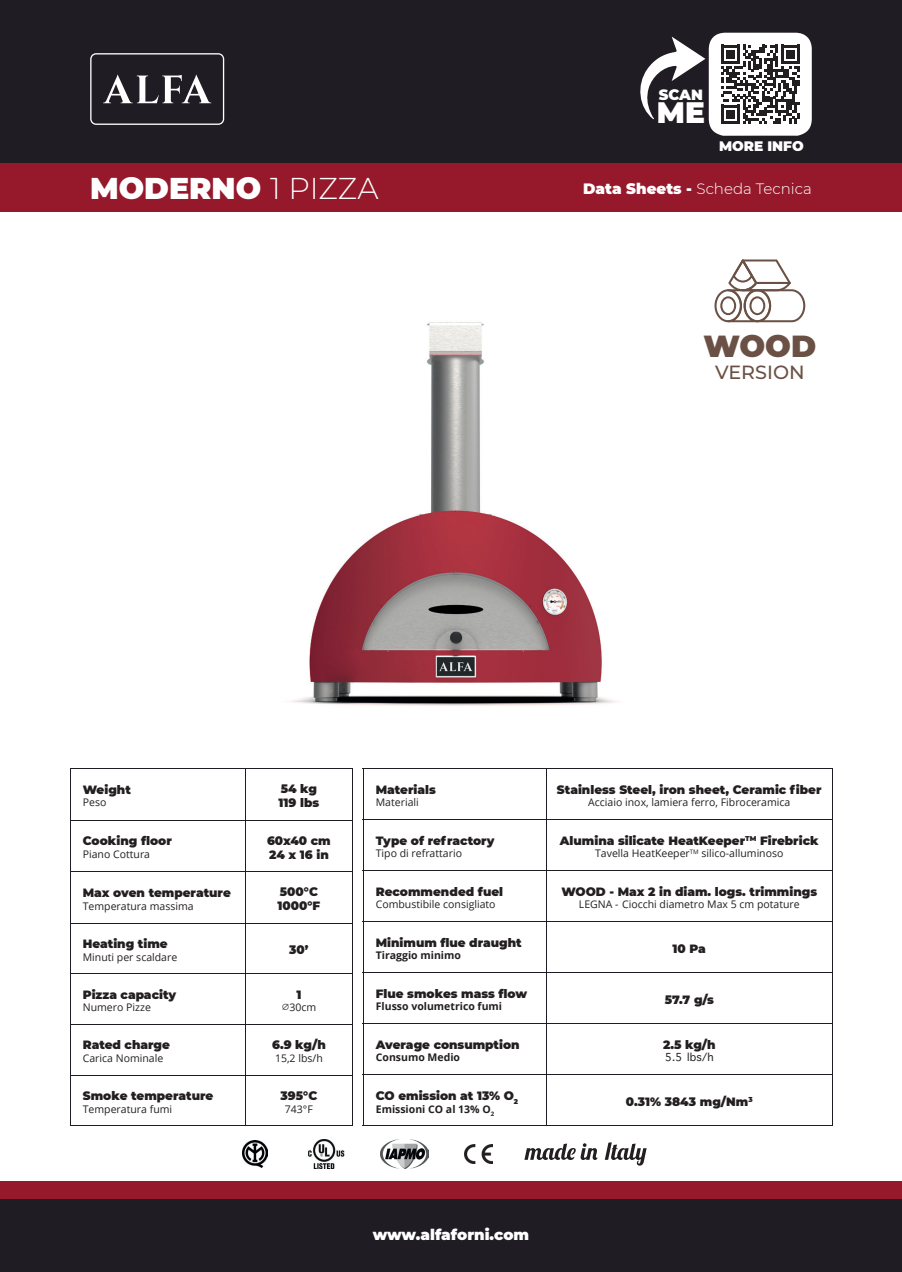
<style>
.page{position:relative;width:902px;height:1272px;background:#fff}
.page>*{position:absolute;margin:0;border:0;box-sizing:border-box;transform-origin:0 0}
.t1{font:900 30.3px "Montserrat";color:#6b5145}
.t2{font:900 30px "Montserrat";color:#fff}
.t3{font:900 29.55px "Montserrat";color:#fff}
.t4{font:500 19.2px "Montserrat";color:#6b5145}
.t5{font:300 15px "Montserrat";color:#fff}
.t6{font:900 15px "Montserrat";color:#fff}
.t7{font:900 14.7px "Montserrat";color:#fff}
.t8{font:900 13.65px "Montserrat";color:#fff}
.t9{font:900 12px/14.4px "Montserrat";color:#231f20}
.t10{font:10.5px "Open Sans";color:#231f20}
.t11{font:700 10.5px "Open Sans";color:#231f20}
.s1{font-weight:300}
.s2{font-weight:900}
</style>
<div class="page">
<img style="left:290px;top:303px;width:516px;height:403px">
<div style="left:0;top:0;width:901px;height:164px;background:#1f1c23"></div>
<div style="left:0;top:1198px;width:901px;height:73px;background:#1f1c23"></div>
<div style="left:0;top:1181px;width:901px;height:17px;background:#95192b"></div>
<svg style="left:90px;top:53px;width:134px;height:72px"></svg>
<svg style="left:640px;top:33px;width:171px;height:103px"></svg>
<img style="left:464px;top:1144px;width:28px;height:19px">
<img style="left:308px;top:1139px;width:36px;height:29px">
<img style="left:380px;top:1139px;width:49px;height:29px">
<svg style="left:71px;top:820px;width:174px;height:256px"></svg>
<svg style="left:246px;top:820px;width:106px;height:256px"></svg>
<hr style="left:70px;top:769px;width:1px;height:50px;background:#1f1c23">
<hr style="left:70px;top:820px;width:1px;height:51px;background:#1f1c23">
<hr style="left:70px;top:872px;width:1px;height:50px;background:#1f1c23">
<hr style="left:70px;top:923px;width:1px;height:50px;background:#1f1c23">
<hr style="left:70px;top:974px;width:1px;height:50px;background:#1f1c23">
<hr style="left:70px;top:1024px;width:1px;height:50px;background:#1f1c23">
<hr style="left:70px;top:768px;width:175px;height:1px;background:#1f1c23">
<hr style="left:70px;top:819px;width:175px;height:1px;background:#1f1c23">
<hr style="left:70px;top:871px;width:175px;height:1px;background:#1f1c23">
<hr style="left:70px;top:922px;width:175px;height:1px;background:#1f1c23">
<hr style="left:70px;top:973px;width:175px;height:1px;background:#1f1c23">
<hr style="left:70px;top:1024px;width:175px;height:1px;background:#1f1c23">
<hr style="left:245px;top:769px;width:1px;height:50px;background:#1f1c23">
<hr style="left:245px;top:820px;width:1px;height:51px;background:#1f1c23">
<hr style="left:245px;top:872px;width:1px;height:50px;background:#1f1c23">
<hr style="left:245px;top:923px;width:1px;height:50px;background:#1f1c23">
<hr style="left:245px;top:974px;width:1px;height:50px;background:#1f1c23">
<hr style="left:245px;top:1024px;width:1px;height:50px;background:#1f1c23">
<hr style="left:245px;top:768px;width:107px;height:1px;background:#1f1c23">
<hr style="left:352px;top:769px;width:1px;height:50px;background:#1f1c23">
<hr style="left:352px;top:820px;width:1px;height:51px;background:#1f1c23">
<hr style="left:352px;top:872px;width:1px;height:50px;background:#1f1c23">
<hr style="left:352px;top:923px;width:1px;height:50px;background:#1f1c23">
<hr style="left:352px;top:974px;width:1px;height:50px;background:#1f1c23">
<hr style="left:352px;top:1024px;width:1px;height:50px;background:#1f1c23">
<hr style="left:245px;top:819px;width:107px;height:1px;background:#1f1c23">
<hr style="left:245px;top:871px;width:107px;height:1px;background:#1f1c23">
<hr style="left:245px;top:922px;width:107px;height:1px;background:#1f1c23">
<hr style="left:245px;top:973px;width:107px;height:1px;background:#1f1c23">
<hr style="left:245px;top:1024px;width:107px;height:1px;background:#1f1c23">
<hr style="left:70px;top:1075px;width:1px;height:50px;background:#1f1c23">
<hr style="left:70px;top:1074px;width:175px;height:1px;background:#1f1c23">
<hr style="left:70px;top:1125px;width:175px;height:1px;background:#1f1c23">
<hr style="left:245px;top:1075px;width:1px;height:50px;background:#1f1c23">
<hr style="left:245px;top:1074px;width:107px;height:1px;background:#1f1c23">
<hr style="left:352px;top:1075px;width:1px;height:50px;background:#1f1c23">
<hr style="left:245px;top:1125px;width:107px;height:1px;background:#1f1c23">
<svg style="left:363px;top:769px;width:1px;height:356px"></svg>
<hr style="left:362px;top:769px;width:1px;height:50px;background:#1f1c23">
<hr style="left:362px;top:820px;width:1px;height:50px;background:#1f1c23">
<hr style="left:362px;top:768px;width:184px;height:1px;background:#1f1c23">
<hr style="left:362px;top:819px;width:184px;height:1px;background:#1f1c23">
<hr style="left:545px;top:769px;width:1px;height:50px;background:#1f1c23">
<hr style="left:545px;top:820px;width:1px;height:50px;background:#1f1c23">
<hr style="left:546px;top:768px;width:286px;height:1px;background:#1f1c23">
<hr style="left:832px;top:769px;width:1px;height:50px;background:#1f1c23">
<hr style="left:832px;top:820px;width:1px;height:50px;background:#1f1c23">
<hr style="left:546px;top:819px;width:286px;height:1px;background:#1f1c23">
<hr style="left:362px;top:871px;width:1px;height:50px;background:#1f1c23">
<hr style="left:362px;top:922px;width:1px;height:50px;background:#1f1c23">
<hr style="left:362px;top:973px;width:1px;height:50px;background:#1f1c23">
<hr style="left:362px;top:1024px;width:1px;height:50px;background:#1f1c23">
<hr style="left:362px;top:870px;width:184px;height:1px;background:#1f1c23">
<hr style="left:362px;top:921px;width:184px;height:1px;background:#1f1c23">
<hr style="left:362px;top:972px;width:184px;height:1px;background:#1f1c23">
<hr style="left:362px;top:1023px;width:184px;height:1px;background:#1f1c23">
<hr style="left:545px;top:871px;width:1px;height:50px;background:#1f1c23">
<hr style="left:545px;top:922px;width:1px;height:50px;background:#1f1c23">
<hr style="left:545px;top:973px;width:1px;height:50px;background:#1f1c23">
<hr style="left:545px;top:1024px;width:1px;height:50px;background:#1f1c23">
<hr style="left:546px;top:870px;width:286px;height:1px;background:#1f1c23">
<hr style="left:832px;top:871px;width:1px;height:50px;background:#1f1c23">
<hr style="left:832px;top:922px;width:1px;height:50px;background:#1f1c23">
<hr style="left:832px;top:973px;width:1px;height:50px;background:#1f1c23">
<hr style="left:832px;top:1024px;width:1px;height:50px;background:#1f1c23">
<hr style="left:546px;top:921px;width:286px;height:1px;background:#1f1c23">
<hr style="left:546px;top:972px;width:286px;height:1px;background:#1f1c23">
<hr style="left:546px;top:1023px;width:286px;height:1px;background:#1f1c23">
<hr style="left:362px;top:1075px;width:1px;height:50px;background:#1f1c23">
<hr style="left:362px;top:1074px;width:184px;height:1px;background:#1f1c23">
<hr style="left:362px;top:1125px;width:184px;height:1px;background:#1f1c23">
<hr style="left:545px;top:1075px;width:1px;height:50px;background:#1f1c23">
<hr style="left:546px;top:1074px;width:286px;height:1px;background:#1f1c23">
<hr style="left:832px;top:1075px;width:1px;height:50px;background:#1f1c23">
<hr style="left:546px;top:1125px;width:286px;height:1px;background:#1f1c23">
<div style="left:0;top:164px;width:901px;height:48px;background:#95192b"></div>
<svg style="left:524px;top:1143px;width:73px;height:16px"></svg>
<svg style="left:604px;top:1142px;width:42px;height:23px"></svg>
<img style="left:242px;top:1140px;width:25px;height:27px">
<svg style="left:714px;top:259px;width:91px;height:63px"></svg>
<p class="t7" style="left:658px;top:84px;width:46px">SCAN</p>
<h3 class="t3" style="left:656px;top:90px;width:49px">ME</h3>
<p class="t8" style="left:719px;top:135px;width:86px">MORE INFO</p>
<h2 class="t2" style="left:90px;top:166px;width:290px">MODERNO <span class="s1">1 PIZZA</span></h2>
<p class="t5" style="left:583px;top:178px;width:230px"><span class="s2">Data Sheets -</span> Scheda Tecnica</p>
<h1 class="t1" style="left:703px;top:323px;width:114px">WOOD</h1>
<h3 class="t4" style="left:715px;top:359px;width:91px">VERSION</h3>
<p class="t9" style="left:83px;top:781px;width:50px">Weight</p>
<p class="t10" style="left:83px;top:795px;width:25px">Peso</p>
<p class="t9" style="left:278px;top:780px;width:42px">54 kg<br>119 lbs</p>
<p class="t9" style="left:376px;top:781px;width:62px">Materials</p>
<p class="t10" style="left:376px;top:795px;width:45px">Materiali</p>
<p class="t9" style="left:557px;top:781px;width:266px">Stainless Steel, iron sheet, Ceramic fiber</p>
<p class="t10" style="left:588px;top:795px;width:203px">Acciaio inox, lamiera ferro, Fibroceramica</p>
<p class="t9" style="left:83px;top:833px;width:90px">Cooking floor</p>
<p class="t10" style="left:83px;top:847px;width:69px">Piano Cottura</p>
<p class="t9" style="left:267px;top:832px;width:65px">60x40 cm<br>24 x 16 in</p>
<p class="t9" style="left:376px;top:832px;width:120px">Type of refractory</p>
<p class="t10" style="left:376px;top:846px;width:88px">Tipo di refrattario</p>
<p class="t9" style="left:560px;top:832px;width:260px">Alumina silicate HeatKeeper<sup>TM</sup> Firebrick</p>
<p class="t10" style="left:595px;top:846px;width:190px">Tavella HeatKeeper<sup>TM</sup> silico-alluminoso</p>
<p class="t9" style="left:83px;top:884px;width:149px">Max oven temperature</p>
<p class="t10" style="left:83px;top:898px;width:112px">Temperatura massima</p>
<p class="t9" style="left:277px;top:883px;width:44px">500°C<br>1000°F</p>
<p class="t9" style="left:376px;top:883px;width:129px">Recommended fuel</p>
<p class="t10" style="left:376px;top:897px;width:121px">Combustibile consigliato</p>
<p class="t9" style="left:561px;top:883px;width:257px">WOOD - Max 2 in diam. logs. trimmings</p>
<p class="t10" style="left:579px;top:897px;width:222px">LEGNA - Ciocchi diametro Max 5 cm potature</p>
<p class="t9" style="left:83px;top:935px;width:86px">Heating time</p>
<p class="t10" style="left:83px;top:949px;width:96px">Minuti per scaldare</p>
<p class="t9" style="left:289px;top:942px;width:21px">30’</p>
<p class="t9" style="left:376px;top:934px;width:147px">Minimum flue draught</p>
<p class="t11" style="left:376px;top:948px;width:87px">Tiraggio minimo</p>
<p class="t9" style="left:672px;top:940px;width:35px">10 Pa</p>
<p class="t9" style="left:83px;top:986px;width:95px">Pizza capacity</p>
<p class="t10" style="left:83px;top:1000px;width:70px">Numero Pizze</p>
<p class="t9" style="left:83px;top:1037px;width:89px">Rated charge</p>
<p class="t10" style="left:83px;top:1050px;width:82px">Carica Nominale</p>
<p class="t9" style="left:296px;top:986px;width:7px">1</p>
<p class="t10" style="left:282px;top:1000px;width:36px">⌀30cm</p>
<p class="t9" style="left:272px;top:1037px;width:55px">6.9 kg/h</p>
<p class="t10" style="left:275px;top:1050px;width:49px">15,2 lbs/h</p>
<p class="t9" style="left:376px;top:985px;width:153px">Flue smokes mass flow</p>
<p class="t11" style="left:376px;top:999px;width:128px">Flusso volumetrico fumi</p>
<p class="t9" style="left:664px;top:991px;width:51px">57.7 g/s</p>
<p class="t9" style="left:376px;top:1036px;width:145px">Average consumption</p>
<p class="t11" style="left:376px;top:1050px;width:86px">Consumo Medio</p>
<p class="t9" style="left:663px;top:1036px;width:54px">2.5 kg/h</p>
<p class="t9" style="left:83px;top:1087px;width:132px">Smoke temperature</p>
<p class="t10" style="left:83px;top:1101px;width:91px">Temperatura fumi</p>
<p class="t9" style="left:280px;top:1087px;width:38px">395°C</p>
<p class="t10" style="left:285px;top:1101px;width:29px">743°F</p>
<p class="t9" style="left:376px;top:1087px;width:144px">CO emission at 13% O<sub>2</sub></p>
<p class="t11" style="left:376px;top:1101px;width:120px">Emissioni CO al 13% O<sub>2</sub></p>
<p class="t9" style="left:626px;top:1093px;width:128px">0.31% 3843 mg/Nm<sup>3</sup></p>
<p class="t6" style="left:373px;top:1223px;width:158px">www.alfaforni.com</p>
</div>
